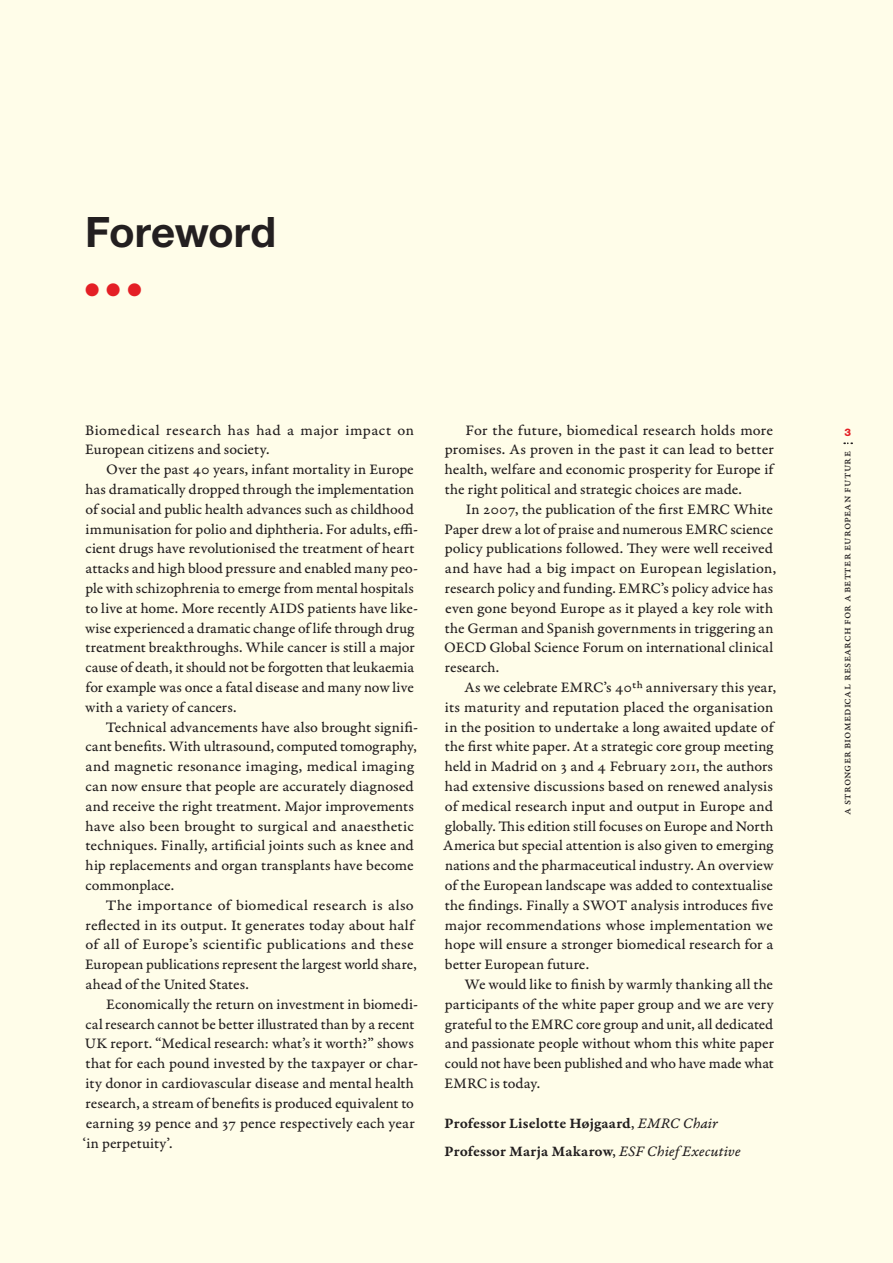
<style>
.page{position:relative;width:893px;height:1263px;background:#fffde9}
.page>*{position:absolute;margin:0;border:0;box-sizing:border-box;transform-origin:0 0}
.t1{font:700 42px "Helvetica Neue LT Std";color:#231f20}
.t2{font:18px "Zapf Dingbats ITC";color:#e41f25}
.t3{font:15.3px/19.8px "Garamond Premr Pro Capt";letter-spacing:.01em;color:#231f20}
.t4{font:15.3px/28.3px "Garamond Premr Pro Smbd Capt";letter-spacing:.005em;color:#231f20}
.t5{font:12px "Garamond Premr Pro Capt";letter-spacing:.01em;color:#231f20}
.t6{font:800 10.5px "Helvetica Neue LT Std";color:#e41f25}
.s1{font-family:"Garamond Premr Pro Capt"}
.s2{font-family:"Garamond Premr Pro It Capt"}
</style>
<div class="page">
<svg style="left:844px;top:442px;width:8px;height:2px"></svg>
<h1 class="t1" style="left:85px;top:206px;width:193px">Foreword</h1>
<p class="t2" style="left:85px;top:282px;width:58px">●●●</p>
<p class="t3" style="left:445px;top:420px;width:332px;text-indent:21px">For the future, biomedical research holds more promises. As proven in the past it can lead to better health, welfare and economic prosperity for Europe if the right political and strategic choices are made.</p>
<p class="t3" style="left:444px;top:500px;width:333px;text-indent:21px">In 2007, the publication of the first EMRC White Paper drew a lot of praise and numerous EMRC science policy publications followed. They were well received and have had a big impact on European legislation, research policy and funding. EMRC’s policy advice has even gone beyond Europe as it played a key role with the German and Spanish governments in triggering an OECD Global Science Forum on international clinical research.</p>
<p class="t3" style="left:443px;top:678px;width:334px;text-indent:21px">As we celebrate EMRC’s 40th anniversary this year, its maturity and reputation placed the organisation in the position to undertake a long awaited update of the first white paper. At a strategic core group meeting held in Madrid on 3 and 4 February 2011, the authors had extensive discussions based on renewed analysis of medical research input and output in Europe and globally. This edition still focuses on Europe and North America but special attention is also given to emerging nations and the pharmaceutical industry. An overview of the European landscape was added to contextualise the findings. Finally a SWOT analysis introduces five major recommendations whose implementation we hope will ensure a stronger biomedical research for a better European future.</p>
<p class="t3" style="left:444px;top:975px;width:331px;text-align:justify;text-indent:21px">We would like to finish by warmly thanking all the participants of the white paper group and we are very grateful to the EMRC core group and unit, all dedicated and passionate people without whom this white paper could not have been published and who have made what EMRC is today.</p>
<p class="t4" style="left:445px;top:1109px;width:297px">Professor Liselotte Højgaard<span class="s1">,</span> <span class="s2">EMRC Chair<br></span>Professor Marja Makarow<span class="s1">,</span> <span class="s2">ESF Chief Executive</span></p>
<p class="t3" style="left:85px;top:420px;width:330px">Biomedical research has had a major impact on</p>
<p class="t6" style="left:844px;top:426px;width:8px">3</p>
<p class="t3" style="left:85px;top:440px;width:186px">European citizens and society.</p>
<p class="t3" style="left:106px;top:460px;width:309px">Over the past 40 years, infant mortality in Europe</p>
<p class="t3" style="left:86px;top:480px;width:330px">has dramatically dropped through the implementation</p>
<p class="t3" style="left:86px;top:500px;width:330px">of social and public health advances such as childhood</p>
<p class="t3" style="left:86px;top:519px;width:334px">immunisation for polio and diphtheria. For adults, effi-</p>
<p class="t3" style="left:86px;top:539px;width:330px">cient drugs have revolutionised the treatment of heart</p>
<p class="t3" style="left:86px;top:559px;width:334px">attacks and high blood pressure and enabled many peo-</p>
<p class="t3" style="left:86px;top:579px;width:330px">ple with schizophrenia to emerge from mental hospitals</p>
<p class="t3" style="left:86px;top:599px;width:334px">to live at home. More recently AIDS patients have like-</p>
<p class="t3" style="left:85px;top:618px;width:331px">wise experienced a dramatic change of life through drug</p>
<p class="t3" style="left:86px;top:638px;width:331px">treatment breakthroughs. While cancer is still a major</p>
<p class="t3" style="left:86px;top:658px;width:330px">cause of death, it should not be forgotten that leukaemia</p>
<p class="t3" style="left:86px;top:678px;width:330px">for example was once a fatal disease and many now live</p>
<p class="t3" style="left:85px;top:698px;width:153px">with a variety of cancers.</p>
<p class="t3" style="left:106px;top:717px;width:314px">Technical advancements have also brought signifi-</p>
<p class="t3" style="left:86px;top:737px;width:333px">cant benefits. With ultrasound, computed tomography,</p>
<p class="t3" style="left:86px;top:757px;width:330px">and magnetic resonance imaging, medical imaging</p>
<p class="t3" style="left:86px;top:777px;width:330px">can now ensure that people are accurately diagnosed</p>
<p class="t3" style="left:86px;top:797px;width:330px">and receive the right treatment. Major improvements</p>
<p class="t3" style="left:86px;top:816px;width:330px">have also been brought to surgical and anaesthetic</p>
<p class="t3" style="left:86px;top:836px;width:330px">techniques. Finally, artificial joints such as knee and</p>
<p class="t3" style="left:86px;top:856px;width:330px">hip replacements and organ transplants have become</p>
<p class="t3" style="left:86px;top:876px;width:90px">commonplace.</p>
<p class="t3" style="left:106px;top:896px;width:310px">The importance of biomedical research is also</p>
<p class="t3" style="left:86px;top:915px;width:331px">reflected in its output. It generates today about half</p>
<p class="t3" style="left:86px;top:935px;width:330px">of all of Europe’s scientific publications and these</p>
<p class="t3" style="left:85px;top:955px;width:333px">European publications represent the largest world share,</p>
<p class="t3" style="left:86px;top:975px;width:165px">ahead of the United States.</p>
<p class="t3" style="left:106px;top:995px;width:313px">Economically the return on investment in biomedi-</p>
<p class="t3" style="left:86px;top:1014px;width:330px">cal research cannot be better illustrated than by a recent</p>
<p class="t3" style="left:85px;top:1034px;width:330px">UK report. “Medical research: what’s it worth?” shows</p>
<p class="t3" style="left:86px;top:1054px;width:334px">that for each pound invested by the taxpayer or char-</p>
<p class="t3" style="left:86px;top:1074px;width:330px">ity donor in cardiovascular disease and mental health</p>
<p class="t3" style="left:86px;top:1094px;width:330px">research, a stream of benefits is produced equivalent to</p>
<p class="t3" style="left:86px;top:1113px;width:331px">earning 39 pence and 37 pence respectively each year</p>
<p class="t3" style="left:83px;top:1133px;width:91px">‘in perpetuity’.</p>
<p class="t5" style="left:840px;top:815px;width:365px;rotate:-90deg">A Stronger Biomedical Research for a Better European Future</p>
</div>
